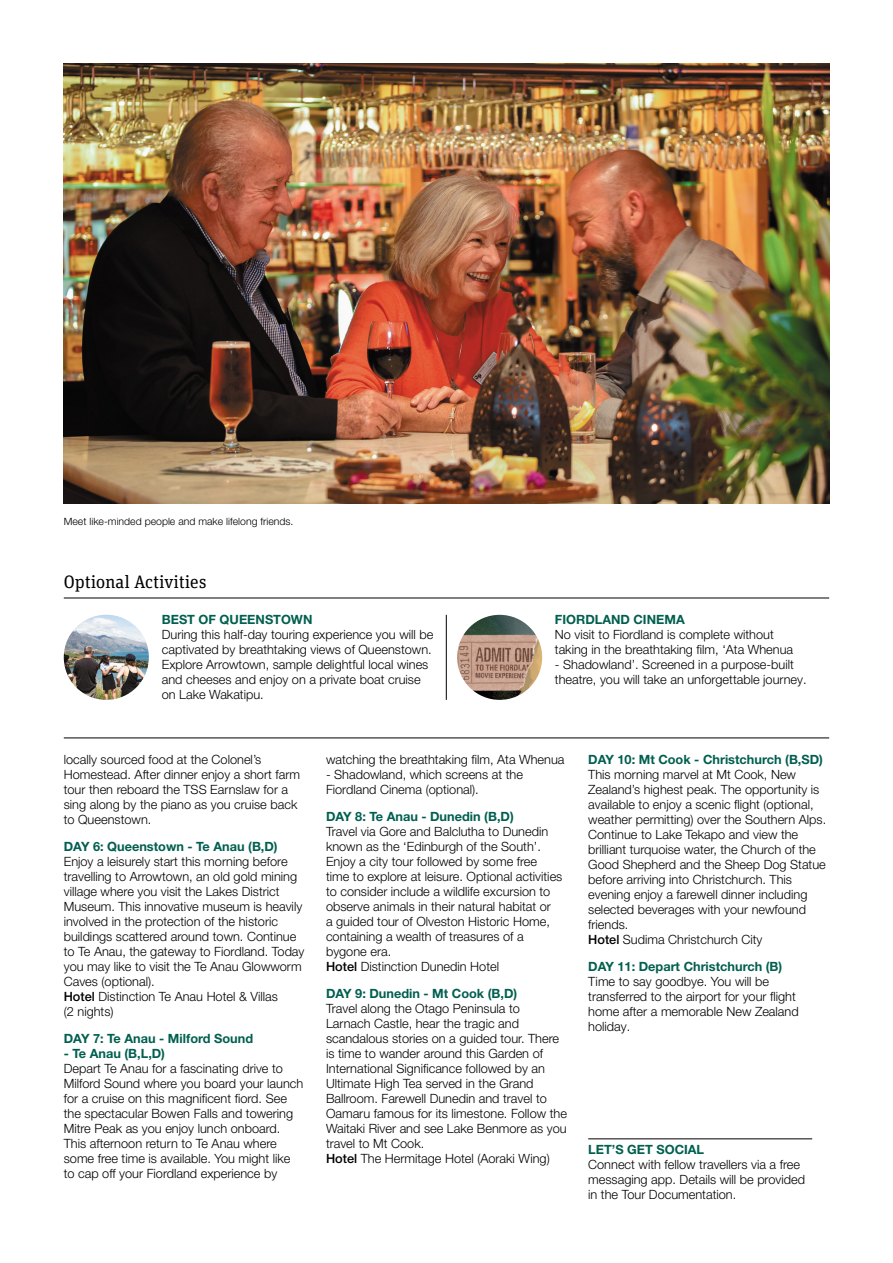
<style>
.page{position:relative;width:893px;height:1263px;background:#fff}
.page>*{position:absolute;margin:0;border:0;box-sizing:border-box;transform-origin:0 0}
.t1{font:18px "Unit Slab OT";color:#000}
.Body_Text{font:300 12.75px/15px "Helvetica Neue LT Pro";color:#000}
.Itinerary_Heads{font:700 12.75px "Helvetica Neue LT Pro";color:#005f4f}
.Sub_Heads{font:300 12.75px/15px "Helvetica Neue LT Pro";color:#000}
.Sub_Heads-2{font:700 12.75px "Helvetica Neue LT Pro";color:#005f4f}
.t2{font:300 10.5px "Helvetica Neue LT Pro";color:#000}
.s1{font-weight:500}
.s2{font-weight:700;color:#005f4f}
</style>
<div class="page">
<img style="left:457px;top:615px;width:85px;height:85px;border-radius:43px">
<img style="left:64px;top:615px;width:85px;height:85px;border-radius:43px">
<img style="left:64px;top:64px;width:765px;height:440px">
<hr style="left:64px;top:738px;width:765px;height:1px;background:#000">
<hr style="left:446px;top:615px;width:1px;height:85px;background:#000">
<hr style="left:64px;top:598px;width:765px;height:1px;background:#000">
<hr style="left:588px;top:1138px;width:224px;height:1px;background:#000">
<p class="t2" style="left:64px;top:515px;width:231px">Meet like-minded people and make lifelong friends.</p>
<p class="t1" style="left:64px;top:571px;width:144px">Optional Activities</p>
<p class="Sub_Heads-2" style="left:162px;top:611px;width:152px">BEST OF QUEENSTOWN</p>
<p class="Body_Text" style="left:162px;top:627px;width:273px">During this half-day touring experience you will be captivated by breathtaking views of Queenstown.<br>Explore Arrowtown, sample delightful local wines and cheeses and enjoy on a private boat cruise on Lake Wakatipu.</p>
<p class="Sub_Heads-2" style="left:555px;top:611px;width:131px">FIORDLAND CINEMA</p>
<p class="Body_Text" style="left:555px;top:627px;width:240px">No visit to Fiordland is complete without taking in the breathtaking film, ‘Ata Whenua</p>
<p class="Body_Text" style="left:555px;top:657px;width:253px">- Shadowland’. Screened in a purpose-built theatre, you will take an unforgettable journey.</p>
<p class="Body_Text" style="left:64px;top:751px;width:238px">locally sourced food at the Colonel’s Homestead. After dinner enjoy a short farm tour then reboard the TSS Earnslaw for a sing along by the piano as you cruise back to Queenstown.</p>
<p class="Itinerary_Heads" style="left:64px;top:838px;width:215px">DAY 6: Queenstown - Te Anau (B,D)</p>
<p class="Body_Text" style="left:64px;top:853px;width:242px">Enjoy a leisurely start this morning before travelling to Arrowtown, an old gold mining village where you visit the Lakes District Museum. This innovative museum is heavily involved in the protection of the historic buildings scattered around town. Continue to Te Anau, the gateway to Fiordland. Today you may like to visit the Te Anau Glowworm Caves (optional).</p>
<p class="Body_Text" style="left:64px;top:988px;width:216px"><span class="s1">Hotel</span> Distinction Te Anau Hotel &amp; Villas</p>
<p class="Body_Text" style="left:64px;top:1003px;width:51px">(2 nights)</p>
<p class="Itinerary_Heads" style="left:64px;top:1030px;width:191px">DAY 7: Te Anau - Milford Sound</p>
<p class="Itinerary_Heads" style="left:64px;top:1045px;width:103px">- Te Anau (B,L,D)</p>
<p class="Body_Text" style="left:64px;top:1060px;width:241px">Depart Te Anau for a fascinating drive to Milford Sound where you board your launch for a cruise on this magnificent fiord. See the spectacular Bowen Falls and towering Mitre Peak as you enjoy lunch onboard.<br>This afternoon return to Te Anau where some free time is available. You might like to cap off your Fiordland experience by</p>
<p class="Body_Text" style="left:326px;top:751px;width:240px">watching the breathtaking film, Ata Whenua</p>
<p class="Body_Text" style="left:326px;top:766px;width:198px">- Shadowland, which screens at the<br>Fiordland Cinema (optional).</p>
<p class="Itinerary_Heads" style="left:326px;top:808px;width:189px">DAY 8: Te Anau - Dunedin (B,D)</p>
<p class="Body_Text" style="left:326px;top:823px;width:238px">Travel via Gore and Balclutha to Dunedin known as the ‘Edinburgh of the South’.<br>Enjoy a city tour followed by some free time to explore at leisure. Optional activities to consider include a wildlife excursion to observe animals in their natural habitat or<br>a guided tour of Olveston Historic Home, containing a wealth of treasures of a bygone era.</p>
<p class="Body_Text" style="left:326px;top:958px;width:175px"><span class="s1">Hotel</span> Distinction Dunedin Hotel</p>
<p class="Itinerary_Heads" style="left:326px;top:985px;width:193px">DAY 9: Dunedin - Mt Cook (B,D)</p>
<p class="Body_Text" style="left:326px;top:1000px;width:242px">Travel along the Otago Peninsula to Larnach Castle, hear the tragic and scandalous stories on a guided tour. There is time to wander around this Garden of International Significance followed by an Ultimate High Tea served in the Grand Ballroom. Farewell Dunedin and travel to Oamaru famous for its limestone. Follow the Waitaki River and see Lake Benmore as you travel to Mt Cook.</p>
<p class="Body_Text" style="left:326px;top:1150px;width:225px"><span class="s1">Hotel</span> The Hermitage Hotel (Aoraki Wing)</p>
<p class="Itinerary_Heads" style="left:588px;top:751px;width:236px">DAY 10: Mt Cook - Christchurch (B,SD)</p>
<p class="Body_Text" style="left:588px;top:766px;width:240px">This morning marvel at Mt Cook, New Zealand’s highest peak. The opportunity is available to enjoy a scenic flight (optional, weather permitting) over the Southern Alps.<br>Continue to Lake Tekapo and view the brilliant turquoise water, the Church of the Good Shepherd and the Sheep Dog Statue before arriving into Christchurch. This evening enjoy a farewell dinner including selected beverages with your newfound friends.</p>
<p class="Body_Text" style="left:588px;top:931px;width:176px"><span class="s1">Hotel</span> Sudima Christchurch City</p>
<p class="Itinerary_Heads" style="left:588px;top:958px;width:196px">DAY 11: Depart Christchurch (B)</p>
<p class="Body_Text" style="left:588px;top:973px;width:212px">Time to say goodbye. You will be transferred to the airport for your flight home after a memorable New Zealand holiday.</p>
<p class="Sub_Heads" style="left:588px;top:1142px;width:218px"><span class="s2">LET’S GET SOCIAL<br></span>Connect with fellow travellers via a free messaging app. Details will be provided in the Tour Documentation.</p>
</div>
